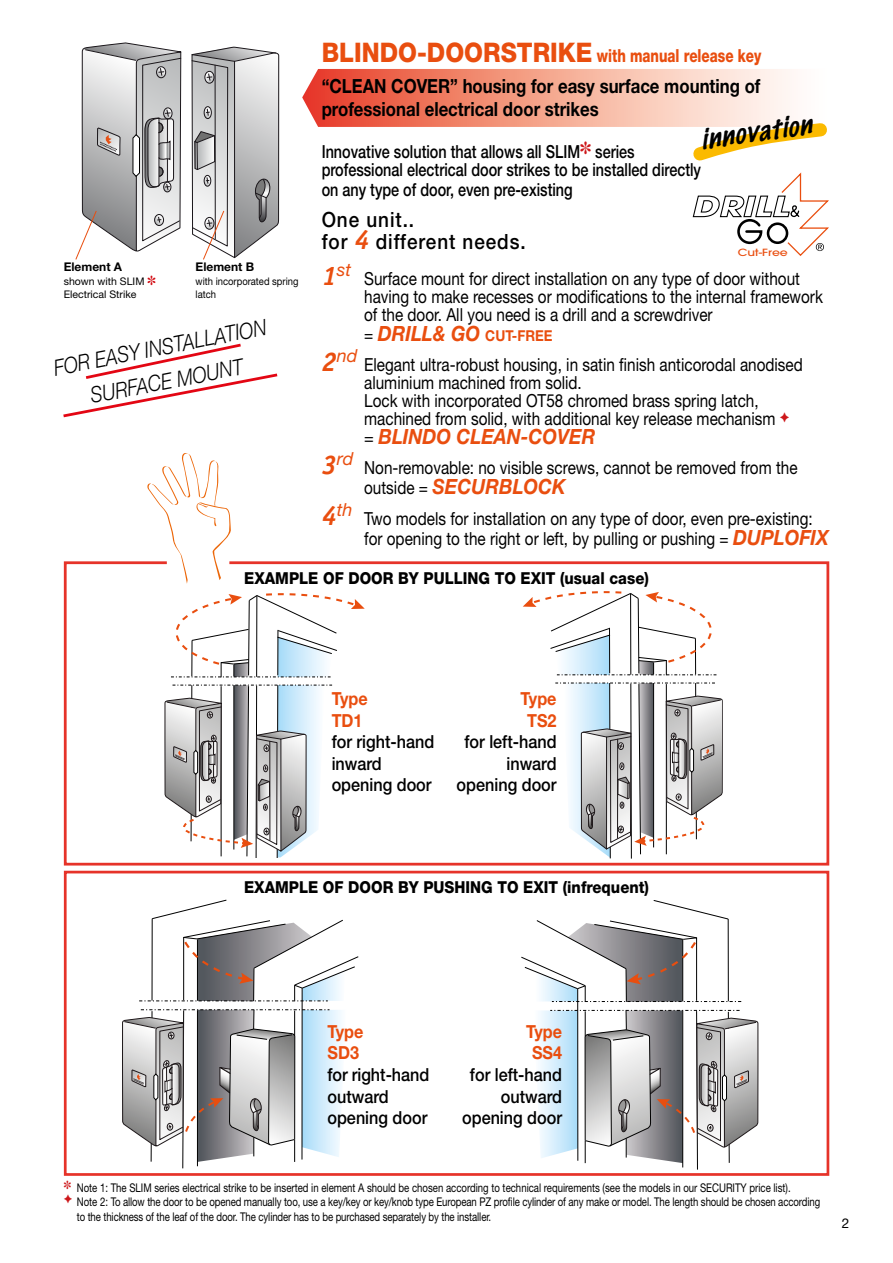
<style>
.page{position:relative;width:893px;height:1263px;background:#fff}
.page>*{position:absolute;margin:0;border:0;box-sizing:border-box;transform-origin:0 0}
.t1{font:italic 100 26.4px "Marker Felt";color:#000}
.t2{font:italic 300 22.2px/34.2px "Helvetica Neue LT Std";color:#000;text-align:center;scale:.85 1}
.t3{font:italic 700 21px "Helvetica Neue LT Std";color:#e94e0f;scale:.9 1}
.t4{font:500 21px/22.5px "Helvetica Neue LT Std";letter-spacing:.05em;color:#000;scale:.9 1}
.t5{font:700 19.5px/23.4px "Helvetica Neue LT Std";color:#000;scale:.86 1}
.t6{font:18px/18px "Helvetica Neue LT Std";color:#000;scale:.85 1}
.t7{font:500 18px/18.8px "Helvetica Neue LT Std";color:#000;scale:.8 1}
.t8{font:500 18px/21.6px "Helvetica Neue LT Std";color:#000;scale:.9 1}
.t9{font:800 18px "Helvetica Neue LT Std";color:#e94e0f;scale:.75 1}
.t10{font:700 18px/21.6px "Helvetica Neue LT Std";color:#e94e0f;scale:.9 1}
.t11{font:italic 18px "Helvetica Neue LT Std";color:#e94e0f}
.t12{font:800 16.5px "Helvetica Neue LT Std";color:#000;scale:.9 1}
.t13{font:13.5px "Helvetica Neue LT Std";color:#000}
.t14{font:12px "Helvetica Neue LT Std";letter-spacing:-.01em;color:#000;scale:.8 1}
.t15{font:700 12px "Helvetica Neue LT Std";color:#000}
.t16{font:10.5px/13.5px "Helvetica Neue LT Std";color:#000}
.t17{font:10.5px/13.5px "Helvetica Neue LT Std";color:#000;scale:.9 1}
.t18{font:500 9.9px "Avant Garde";color:#e94e0f;scale:1.25 1}
.s1{color:#d20a11}
.s2{font-size:27px}
.s3{font-family:"Officina Sans";font-weight:700;font-style:italic;font-size:27px;color:#e94e0f}
.s4{font-family:"Officina Sans";font-weight:700;font-size:27px}
.s5{font-weight:400;font-style:normal;font-size:18px;color:#000}
.s6{font-style:normal;font-size:15px}
.s7{font-weight:700;font-style:italic;font-size:21px;color:#e94e0f}
</style>
<div class="page">
<svg style="left:63px;top:561px;width:767px;height:305px"></svg>
<div style="left:64px;top:871px;width:765px;height:305px;border:3px solid #e63329"></div>
<svg style="left:146px;top:453px;width:86px;height:131px"></svg>
<svg style="left:692px;top:172px;width:137px;height:84px"></svg>
<svg style="left:165px;top:593px;width:200px;height:264px"></svg>
<svg style="left:523px;top:591px;width:200px;height:268px"></svg>
<svg style="left:122px;top:899px;width:236px;height:269px"></svg>
<svg style="left:521px;top:900px;width:237px;height:269px"></svg>
<svg style="left:63px;top:343px;width:215px;height:75px"></svg>
<svg style="left:302px;top:69px;width:525px;height:92px"></svg>
<svg style="left:75px;top:43px;width:107px;height:217px"></svg>
<svg style="left:191px;top:46px;width:88px;height:214px"></svg>
<p class="t15" style="left:64px;top:260px;width:60px">Element A</p>
<p class="t16" style="left:64px;top:274px;width:93px">shown with SLIM <span class="s1">✽<br></span>Electrical Strike</p>
<p class="t15" style="left:196px;top:260px;width:60px">Element B</p>
<p class="t17" style="left:196px;top:274px;width:116px">with incorporated spring latch</p>
<p class="t2" style="left:51px;top:351px;width:256px;rotate:-11deg">FOR EASY INSTALLATION<br>SURFACE MOUNT</p>
<p class="t9" style="left:322px;top:45px;width:588px"><span class="s2">BLINDO-DOORSTRIKE</span> with manual release key</p>
<p class="t5" style="left:322px;top:74px;width:512px">“CLEAN COVER” housing for easy surface mounting of professional electrical door strikes</p>
<p class="t7" style="left:322px;top:142px;width:476px">Innovative solution that allows all SLIM<sup>✽</sup> series professional electrical door strikes to be installed directly on any type of door, even pre-existing</p>
<p class="t4" style="left:322px;top:208px;width:228px">One unit..<br>for <span class="s3">4</span> different needs.</p>
<p class="t11" style="left:322px;top:259px;width:31px"><span class="s4">1</span>st</p>
<p class="t6" style="left:364px;top:269px;width:541px">Surface mount for direct installation on any type of door without having to make recesses or modifications to the internal framework of the door. All you need is a drill and a screwdriver</p>
<p class="t3" style="left:364px;top:320px;width:211px"><span class="s5">=</span> DRILL&amp; GO <span class="s6">CUT-FREE</span></p>
<p class="t11" style="left:322px;top:344px;width:37px"><span class="s4">2</span>nd</p>
<p class="t6" style="left:364px;top:355px;width:518px">Elegant ultra-robust housing, in satin finish anticorodal anodised aluminium machined from solid.<br>Lock with incorporated OT58 chromed brass spring latch, machined from solid, with additional key release mechanism <sup>✦</sup></p>
<p class="t3" style="left:364px;top:424px;width:258px"><span class="s5">=</span> BLINDO CLEAN-COVER</p>
<p class="t11" style="left:322px;top:448px;width:33px"><span class="s4">3</span>rd</p>
<p class="t6" style="left:364px;top:458px;width:511px">Non-removable: no visible screws, cannot be removed from the</p>
<p class="t3" style="left:364px;top:473px;width:226px"><span class="s5">outside =</span> SECURBLOCK</p>
<p class="t11" style="left:322px;top:499px;width:32px"><span class="s4">4</span>th</p>
<p class="t6" style="left:364px;top:509px;width:548px;line-height:19.5px">Two models for installation on any type of door, even pre-existing: for opening to the right or left, by pulling or pushing = <span class="s7">DUPLOFIX</span></p>
<h1 class="t1" style="left:698px;top:121px;width:112px;rotate:-8deg">innovation</h1>
<p class="t18" style="left:738px;top:246px;width:41px">Cut-Free</p>
<p class="t12" style="left:244px;top:568px;width:451px">EXAMPLE OF DOOR BY PULLING TO EXIT (usual case)</p>
<p class="t10" style="left:332px;top:687px;width:42px">Type<br>TD1</p>
<p class="t8" style="left:332px;top:731px;width:116px">for right-hand inward opening door</p>
<p class="t10" style="left:521px;top:687px;width:42px;text-align:center">Type<br>TS2</p>
<p class="t8" style="left:457px;top:731px;width:113px;text-align:right">for left-hand inward opening door</p>
<p class="t12" style="left:244px;top:877px;width:451px">EXAMPLE OF DOOR BY PUSHING TO EXIT (infrequent)</p>
<p class="t10" style="left:327px;top:1020px;width:42px">Type<br>SD3</p>
<p class="t8" style="left:327px;top:1063px;width:115px">for right-hand outward opening door</p>
<p class="t10" style="left:526px;top:1020px;width:42px;text-align:center">Type<br>SS4</p>
<p class="t8" style="left:462px;top:1063px;width:113px;text-align:right">for left-hand outward opening door</p>
<p class="t14" style="left:64px;top:1180px;width:910px"><sup>✽</sup> Note 1: The SLIM series electrical strike to be inserted in element A should be chosen according to technical requirements (see the models in our SECURITY price list).</p>
<p class="t14" style="left:64px;top:1195px;width:947px"><sup>✦</sup> Note 2: To allow the door to be opened manually too, use a key/key or key/knob type European PZ profile cylinder of any make or model. The length should be chosen according</p>
<p class="t14" style="left:77px;top:1209px;width:520px">to the thickness of the leaf of the door. The cylinder has to be purchased separately by the installer.</p>
<p class="t13" style="left:842px;top:1215px;width:9px">2</p>
</div>
